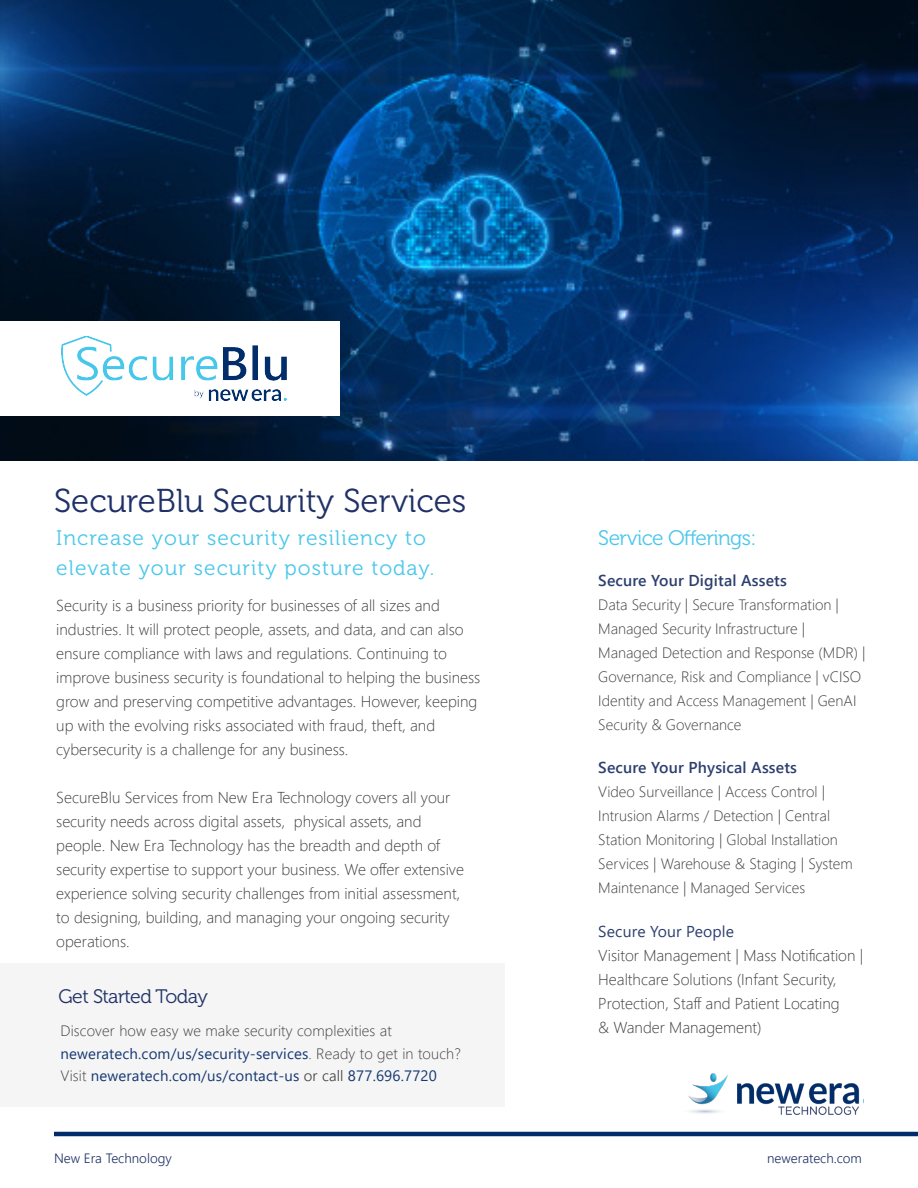
<style>
.page{position:relative;width:918px;height:1188px;background:#fff}
.page>*{position:absolute;margin:0;border:0;box-sizing:border-box;transform-origin:0 0}
.t1{font:33px "Museo 300";color:#1f3166}
.t2{font:21px/30px "Museo 300";letter-spacing:.05em;color:#49c7ea}
.t3{font:21px "Museo 300";letter-spacing:-.03em;color:#49c7ea}
.t4{font:19.5px "Museo 300";letter-spacing:-.03em;color:#1f3166}
.t5{font:300 15.75px/24px "Segoe UI";color:#3e3e3f}
.t6{font:600 15.75px "Segoe UI";letter-spacing:.01em;color:#2d3f6f}
.t7{font:300 15px/24px "Segoe UI";color:#3e3e3f}
.t8{font:15px/22.5px "Segoe UI";letter-spacing:.01em;color:#163974}
.t9{font:300 13.5px "Segoe UI";color:#1e3265}
.s1{font-weight:300;color:#3e3e3f}
.s2{font-weight:400;color:#2d3f6f}
</style>
<div class="page">
<hr style="left:54px;top:1132px;width:864px;height:4px;background:#002c6b">
<div style="left:0;top:963px;width:504px;height:144px;background:#f5f5f5"></div>
<img style="left:688px;top:1074px;width:176px;height:40px">
<img style="left:0;top:0;width:918px;height:460px">
<div style="left:0;top:321px;width:339px;height:94px;background:#fff"></div>
<img style="left:62px;top:336px;width:225px;height:64px">
<p class="t1" style="left:54px;top:483px;width:414px">SecureBlu Security Services</p>
<p class="t2" style="left:56px;top:523px;width:380px">Increase your security resiliency to elevate your security posture today.</p>
<p class="t5" style="left:56px;top:592px;width:426px">Security is a business priority for businesses of all sizes and industries. It will protect people, assets, and data, and can also ensure compliance with laws and regulations. Continuing to improve business security is foundational to helping the business grow and preserving competitive advantages. However, keeping up with the evolving risks associated with fraud, theft, and cybersecurity is a challenge for any business.</p>
<p class="t5" style="left:56px;top:784px;width:409px">SecureBlu Services from New Era Technology covers all your security needs across digital assets, physical assets, and people. New Era Technology has the breadth and depth of security expertise to support your business. We offer extensive experience solving security challenges from initial assessment, to designing, building, and managing your ongoing security operations.</p>
<p class="t4" style="left:58px;top:986px;width:151px">Get Started Today</p>
<p class="t8" style="left:60px;top:1018px;width:402px"><span class="s1">Discover how easy we make security complexities at </span>neweratech.com/us/security-services<span class="s1">. Ready to get in touch?<br>Visit</span> neweratech.com/us/contact-us <span class="s1">or call</span> 877.696.7720</p>
<p class="t3" style="left:598px;top:527px;width:159px">Service Offerings:</p>
<p class="t6" style="left:598px;top:566px;width:190px">Secure Your Digital Assets</p>
<p class="t7" style="left:598px;top:591px;width:269px">Data Security | Secure Transformation | Managed Security Infrastructure | Managed Detection and Response (MDR) | Governance, Risk and Compliance | vCISO Identity and Access Management | GenAI Security &amp; Governance</p>
<p class="t6" style="left:598px;top:752px;width:200px">Secure Your Physical Assets</p>
<p class="t7" style="left:598px;top:778px;width:256px">Video Surveillance | Access Control | Intrusion Alarms / Detection | Central Station Monitoring | Global Installation Services | Warehouse &amp; Staging | System Maintenance | Managed Services</p>
<p class="t5" style="left:598px;top:918px;width:267px"><span class="s2">Secure Your People<br></span>Visitor Management | Mass Notification |<br>Healthcare Solutions (Infant Security,<br>Protection, Staff and Patient Locating<br>&amp; Wander Management)</p>
<p class="t9" style="left:54px;top:1146px;width:119px">New Era Technology</p>
<p class="t9" style="left:767px;top:1146px;width:96px">neweratech.com</p>
</div>
